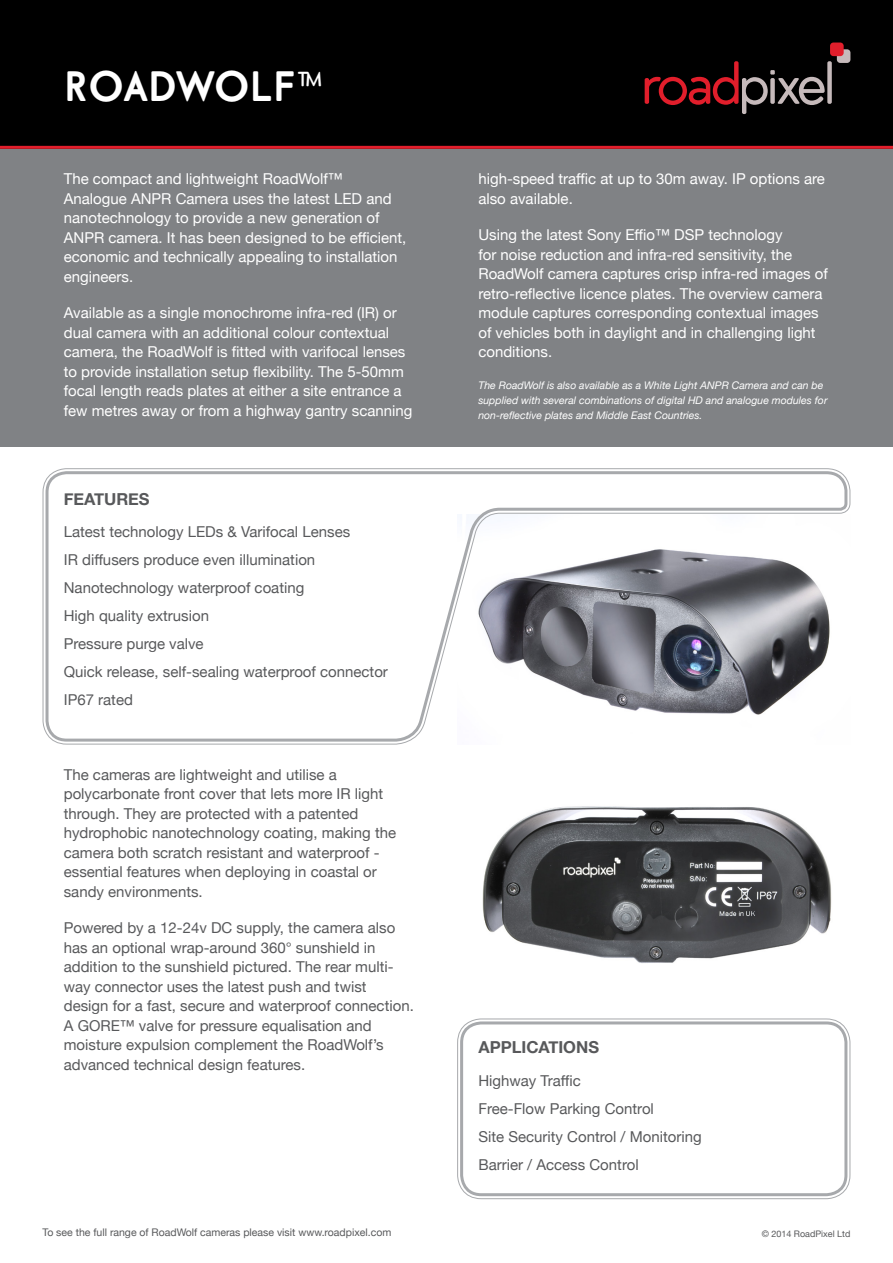
<style>
.page{position:relative;width:893px;height:1263px;background:#fff}
.page>*{position:absolute;margin:0;border:0;box-sizing:border-box;transform-origin:0 0}
.t1{font:900 42px "Air Factory Rounded";letter-spacing:-.03em;color:#fff}
.Table_Header{font:700 16.5px "Helvetica Neue";color:#58595b}
.Body_Copy{font:15px/19.5px "Helvetica Neue";color:#fff}
.Body_Copy-2{font:15px/19.5px "Helvetica Neue";color:#58595b}
.Table_Copy{font:15px "Helvetica Neue";color:#58595b}
.Body_Copy-3{font:italic 10.5px/15px "Helvetica Neue";color:#fff}
.Body_Copy-4{font:10.5px "Helvetica Neue";color:#58595b}
.Body_Copy-5{font:9px "Helvetica Neue";color:#58595b}
.s1{font-weight:300}
</style>
<div class="page">
<div style="left:0;top:0;width:893px;height:149px;background:#000"></div>
<hr style="left:0;top:146px;width:893px;height:3px;background:#e11e2b">
<div style="left:0;top:149px;width:893px;height:297px;background:#808285"></div>
<svg style="left:44px;top:470px;width:805px;height:273px"></svg>
<div style="left:457px;top:1018px;width:393px;height:181px;border:1px solid #a7a9ac;border-radius:24px"></div>
<div style="left:460px;top:1021px;width:387px;height:175px;border:3px solid #a7a9ac;border-radius:20px"></div>
<img style="left:482px;top:806px;width:350px;height:157px">
<div style="left:827px;top:61px;width:5px;height:43px;background:#c6babb;border-radius:2px"></div>
<div style="left:837px;top:49px;width:13px;height:14px;background:#c6babb;border-radius:3px"></div>
<svg style="left:645px;top:61px;width:180px;height:53px"></svg>
<div style="left:830px;top:43px;width:14px;height:13px;background:#e11e2b;border-radius:3px"></div>
<p class="t1" style="left:64px;top:60px;width:262px">ROADWOLF<span class="s1">™</span></p>
<p class="Body_Copy" style="left:64px;top:170px;width:344px">The compact and lightweight RoadWolf™ Analogue ANPR Camera uses the latest LED and nanotechnology to provide a new generation of ANPR camera. It has been designed to be efficient, economic and technically appealing to installation engineers.</p>
<p class="Body_Copy" style="left:64px;top:304px;width:350px">Available as a single monochrome infra-red (IR) or dual camera with an additional colour contextual camera, the RoadWolf is fitted with varifocal lenses to provide installation setup flexibility. The 5-50mm focal length reads plates at either a site entrance a few metres away or from a highway gantry scanning</p>
<p class="Table_Header" style="left:64px;top:486px;width:87px">FEATURES</p>
<p class="Table_Copy" style="left:64px;top:521px;width:288px">Latest technology LEDs &amp; Varifocal Lenses</p>
<p class="Table_Copy" style="left:64px;top:549px;width:253px">IR diffusers produce even illumination</p>
<p class="Table_Copy" style="left:64px;top:577px;width:242px">Nanotechnology waterproof coating</p>
<p class="Table_Copy" style="left:64px;top:605px;width:147px">High quality extrusion</p>
<p class="Table_Copy" style="left:64px;top:633px;width:141px">Pressure purge valve</p>
<p class="Table_Copy" style="left:64px;top:661px;width:326px">Quick release, self-sealing waterproof connector</p>
<p class="Table_Copy" style="left:64px;top:689px;width:71px">IP67 rated</p>
<p class="Body_Copy-2" style="left:64px;top:765px;width:334px">The cameras are lightweight and utilise a polycarbonate front cover that lets more IR light through. They are protected with a patented hydrophobic nanotechnology coating, making the camera both scratch resistant and waterproof - essential features when deploying in coastal or sandy environments.</p>
<p class="Body_Copy-2" style="left:64px;top:919px;width:352px">Powered by a 12-24v DC supply, the camera also has an optional wrap-around 360° sunshield in addition to the sunshield pictured. The rear multi&shy;way connector uses the latest push and twist design for a fast, secure and waterproof connection.<br>A GORE™ valve for pressure equalisation and moisture expulsion complement the RoadWolf’s advanced technical design features.</p>
<p class="Body_Copy" style="left:478px;top:170px;width:348px">high-speed traffic at up to 30m away. IP options are also available.</p>
<p class="Body_Copy" style="left:478px;top:226px;width:351px">Using the latest Sony Effio™ DSP technology<br>for noise reduction and infra-red sensitivity, the RoadWolf camera captures crisp infra-red images of retro-reflective licence plates. The overview camera module captures corresponding contextual images of vehicles both in daylight and in challenging light conditions.</p>
<p class="Body_Copy-3" style="left:478px;top:379px;width:351px">The RoadWolf is also available as a White Light ANPR Camera and can be supplied with several combinations of digital HD and analogue modules for non-reflective plates and Middle East Countries.</p>
<p class="Table_Header" style="left:478px;top:1035px;width:122px">APPLICATIONS</p>
<p class="Table_Copy" style="left:478px;top:1069px;width:104px">Highway Traffic</p>
<p class="Table_Copy" style="left:478px;top:1097px;width:177px">Free-Flow Parking Control</p>
<p class="Table_Copy" style="left:478px;top:1125px;width:225px">Site Security Control / Monitoring</p>
<p class="Table_Copy" style="left:478px;top:1153px;width:162px">Barrier / Access Control</p>
<p class="Body_Copy-4" style="left:43px;top:1225px;width:350px">To see the full range of RoadWolf cameras please visit www.roadpixel.com</p>
<p class="Body_Copy-5" style="left:762px;top:1228px;width:90px">© 2014 RoadPixel Ltd</p>
</div>
